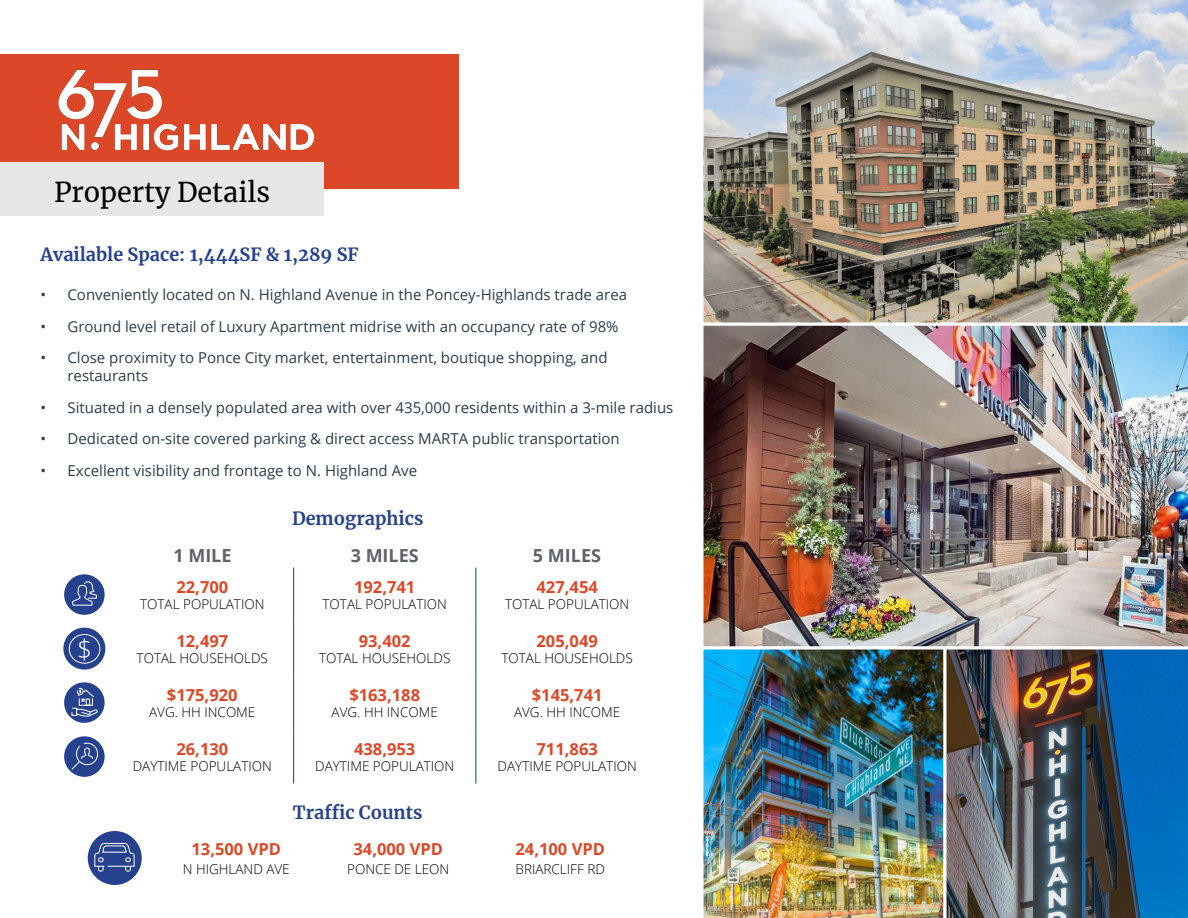
<style>
.page{position:relative;width:1188px;height:918px;background:#fff}
.page>*{position:absolute;margin:0;border:0;box-sizing:border-box;transform-origin:0 0}
.t1{font:27px "Merriweather";color:#000}
.t2{font:300 27px "Open Sans";color:#fff}
.t3{font:700 18px "Merriweather";color:#25408f}
.t4{font:700 18px "Merriweather";color:#26418d}
.t5{font:700 18px "Open Sans";color:#5f636a}
.t6{font:700 16.5px "Open Sans";color:#dc4827}
.t7{font:15px/18px "Open Sans";color:#2b3d4d}
.t8{font:300 13.5px "Open Sans";color:#000}
</style>
<div class="page">
<div style="left:0;top:54px;width:459px;height:135px;background:#dc4827"></div>
<div style="left:0;top:162px;width:324px;height:54px;background:#e6e7e8"></div>
<img style="left:703px;top:326px;width:485px;height:320px">
<img style="left:703px;top:646px;width:241px;height:272px">
<img style="left:944px;top:646px;width:244px;height:272px">
<img style="left:703px;top:0;width:485px;height:326px">
<img style="left:58px;top:69px;width:257px;height:82px">
<hr style="left:293px;top:568px;width:1px;height:54px;background:#00438c">
<hr style="left:476px;top:568px;width:1px;height:54px;background:#00438c">
<hr style="left:293px;top:622px;width:1px;height:54px;background:#00438c">
<hr style="left:476px;top:622px;width:1px;height:54px;background:#00438c">
<hr style="left:293px;top:676px;width:1px;height:54px;background:#00438c">
<hr style="left:476px;top:676px;width:1px;height:54px;background:#00438c">
<hr style="left:293px;top:730px;width:1px;height:54px;background:#00438c">
<hr style="left:476px;top:730px;width:1px;height:54px;background:#00438c">
<div style="left:64px;top:574px;width:41px;height:41px;background:#26418e;border-radius:50%"></div>
<svg style="left:72px;top:581px;width:25px;height:25px"></svg>
<div style="left:63px;top:628px;width:42px;height:42px;background:#26418e;border-radius:50%"></div>
<div style="left:69px;top:634px;width:31px;height:30px;border:1px solid #fff;border-radius:50%"></div>
<div style="left:64px;top:682px;width:41px;height:41px;background:#26418e;border-radius:50%"></div>
<svg style="left:71px;top:688px;width:27px;height:29px"></svg>
<div style="left:64px;top:736px;width:41px;height:41px;background:#26418e;border-radius:50%"></div>
<svg style="left:71px;top:742px;width:27px;height:28px"></svg>
<div style="left:88px;top:831px;width:54px;height:54px;background:#26418e;border-radius:50%"></div>
<svg style="left:94px;top:843px;width:41px;height:29px"></svg>
<h1 class="t1" style="left:54px;top:174px;width:218px">Property Details</h1>
<p class="t3" style="left:40px;top:242px;width:320px">Available Space: 1,444SF &amp; 1,289 SF</p>
<p class="t7" style="left:40px;top:285px;width:588px">• Conveniently located on N. Highland Avenue in the Poncey-Highlands trade area</p>
<p class="t7" style="left:40px;top:317px;width:580px">• Ground level retail of Luxury Apartment midrise with an occupancy rate of 98%</p>
<p class="t7" style="left:68px;top:348px;width:542px;text-indent:-27px">• Close proximity to Ponce City market, entertainment, boutique shopping, and restaurants</p>
<p class="t7" style="left:40px;top:398px;width:634px">• Situated in a densely populated area with over 435,000 residents within a 3-mile radius</p>
<p class="t7" style="left:40px;top:429px;width:581px">• Dedicated on-site covered parking &amp; direct access MARTA public transportation</p>
<p class="t7" style="left:40px;top:461px;width:378px">• Excellent visibility and frontage to N. Highland Ave</p>
<p class="t4" style="left:292px;top:506px;width:133px">Demographics</p>
<p class="t5" style="left:173px;top:542px;width:60px">1 MILE</p>
<p class="t5" style="left:351px;top:542px;width:70px">3 MILES</p>
<p class="t5" style="left:533px;top:542px;width:70px">5 MILES</p>
<p class="t6" style="left:176px;top:575px;width:53px">22,700</p>
<p class="t8" style="left:140px;top:595px;width:126px">TOTAL POPULATION</p>
<p class="t6" style="left:354px;top:575px;width:63px">192,741</p>
<p class="t8" style="left:323px;top:595px;width:126px">TOTAL POPULATION</p>
<p class="t6" style="left:537px;top:575px;width:63px">427,454</p>
<p class="t8" style="left:505px;top:595px;width:126px">TOTAL POPULATION</p>
<h1 class="t2" style="left:77px;top:630px;width:17px">$</h1>
<p class="t6" style="left:176px;top:629px;width:53px">12,497</p>
<p class="t8" style="left:137px;top:649px;width:133px">TOTAL HOUSEHOLDS</p>
<p class="t6" style="left:359px;top:629px;width:53px">93,402</p>
<p class="t8" style="left:319px;top:649px;width:133px">TOTAL HOUSEHOLDS</p>
<p class="t6" style="left:537px;top:629px;width:63px">205,049</p>
<p class="t8" style="left:501px;top:649px;width:133px">TOTAL HOUSEHOLDS</p>
<p class="t6" style="left:167px;top:683px;width:72px">$175,920</p>
<p class="t8" style="left:149px;top:703px;width:108px">AVG. HH INCOME</p>
<p class="t6" style="left:349px;top:683px;width:72px">$163,188</p>
<p class="t8" style="left:332px;top:703px;width:108px">AVG. HH INCOME</p>
<p class="t6" style="left:532px;top:683px;width:72px">$145,741</p>
<p class="t8" style="left:514px;top:703px;width:108px">AVG. HH INCOME</p>
<p class="t6" style="left:176px;top:737px;width:53px">26,130</p>
<p class="t8" style="left:133px;top:757px;width:141px">DAYTIME POPULATION</p>
<p class="t6" style="left:354px;top:737px;width:63px">438,953</p>
<p class="t8" style="left:315px;top:757px;width:141px">DAYTIME POPULATION</p>
<p class="t6" style="left:537px;top:737px;width:63px">711,863</p>
<p class="t8" style="left:498px;top:757px;width:141px">DAYTIME POPULATION</p>
<p class="t4" style="left:293px;top:800px;width:131px">Traffic Counts</p>
<p class="t6" style="left:192px;top:837px;width:91px">13,500 VPD</p>
<p class="t8" style="left:183px;top:859px;width:108px">N HIGHLAND AVE</p>
<p class="t6" style="left:354px;top:837px;width:91px">34,000 VPD</p>
<p class="t8" style="left:347px;top:859px;width:104px">PONCE DE LEON</p>
<p class="t6" style="left:516px;top:837px;width:91px">24,100 VPD</p>
<p class="t8" style="left:516px;top:859px;width:91px">BRIARCLIFF RD</p>
</div>
